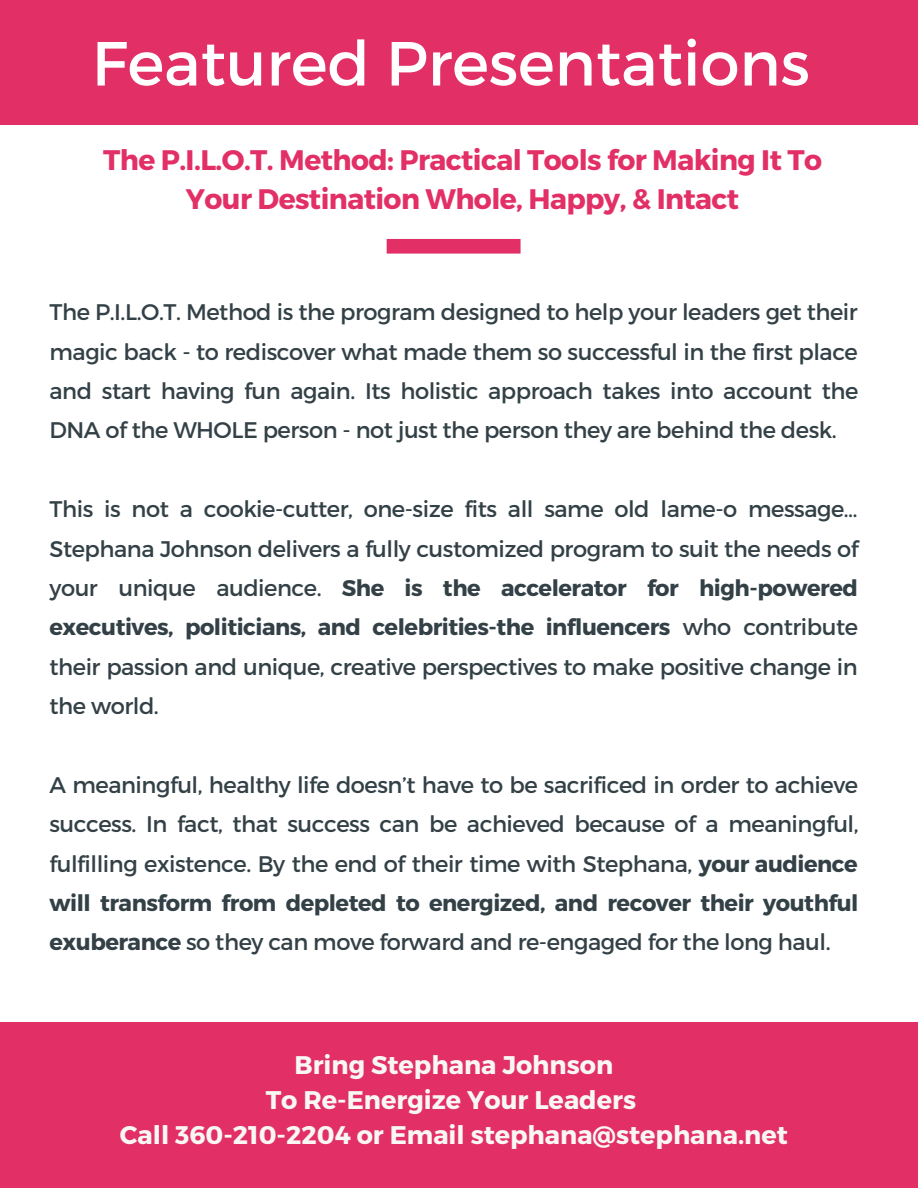
<style>
.page{position:relative;width:918px;height:1188px;background:#fff}
.page>*{position:absolute;margin:0;border:0;box-sizing:border-box;transform-origin:0 0}
.t1{font:62.25px "Montserrat";color:#fff}
.t2{font:700 28.2px/39.3px "Montserrat";letter-spacing:-.02em;color:#e22f66;text-align:center}
.t3{font:700 25.5px/34.8px "Montserrat";color:#f8f7f6;text-align:center}
.t4{font:22.5px/39.3px "Montserrat";letter-spacing:-.02em;color:#334147;text-align:justify}
.s1{font-weight:700}
</style>
<div class="page">
<div style="left:387px;top:239px;width:134px;height:15px;background:#e22f66"></div>
<div style="left:0;top:0;width:918px;height:125px;background:#e22f66"></div>
<div style="left:0;top:1022px;width:918px;height:166px;background:#e22f66"></div>
<h1 class="t1" style="left:92px;top:23px;width:720px">Featured Presentations</h1>
<p class="t2" style="left:103px;top:139px;width:720px">The P.I.L.O.T. Method: Practical Tools for Making It To<br>Your Destination Whole, Happy, &amp; Intact</p>
<p class="t4" style="left:50px;top:291px;width:810px">The P.I.L.O.T. Method is the program designed to help your leaders get their magic back - to rediscover what made them so successful in the first place and start having fun again. Its holistic approach takes into account the DNA of the WHOLE person - not just the person they are behind the desk.</p>
<p class="t4" style="left:50px;top:488px;width:811px">This is not a cookie-cutter, one-size fits all same old lame-o message… Stephana Johnson delivers a fully customized program to suit the needs of your unique audience. <span class="s1">She is the accelerator for high-powered executives, politicians, and celebrities-the influencers</span> who contribute their passion and unique, creative perspectives to make positive change in the world.</p>
<p class="t4" style="left:50px;top:764px;width:811px">A meaningful, healthy life doesn’t have to be sacrificed in order to achieve success. In fact, that success can be achieved because of a meaningful, fulfilling existence. By the end of their time with Stephana, <span class="s1">your audience will transform from depleted to energized, and recover their youthful exuberance</span> so they can move forward and re-engaged for the long haul.</p>
<p class="t3" style="left:120px;top:1046px;width:669px">Bring Stephana Johnson<br>To Re-Energize Your Leaders<br>Call 360-210-2204 or Email stephana@stephana.net</p>
</div>
